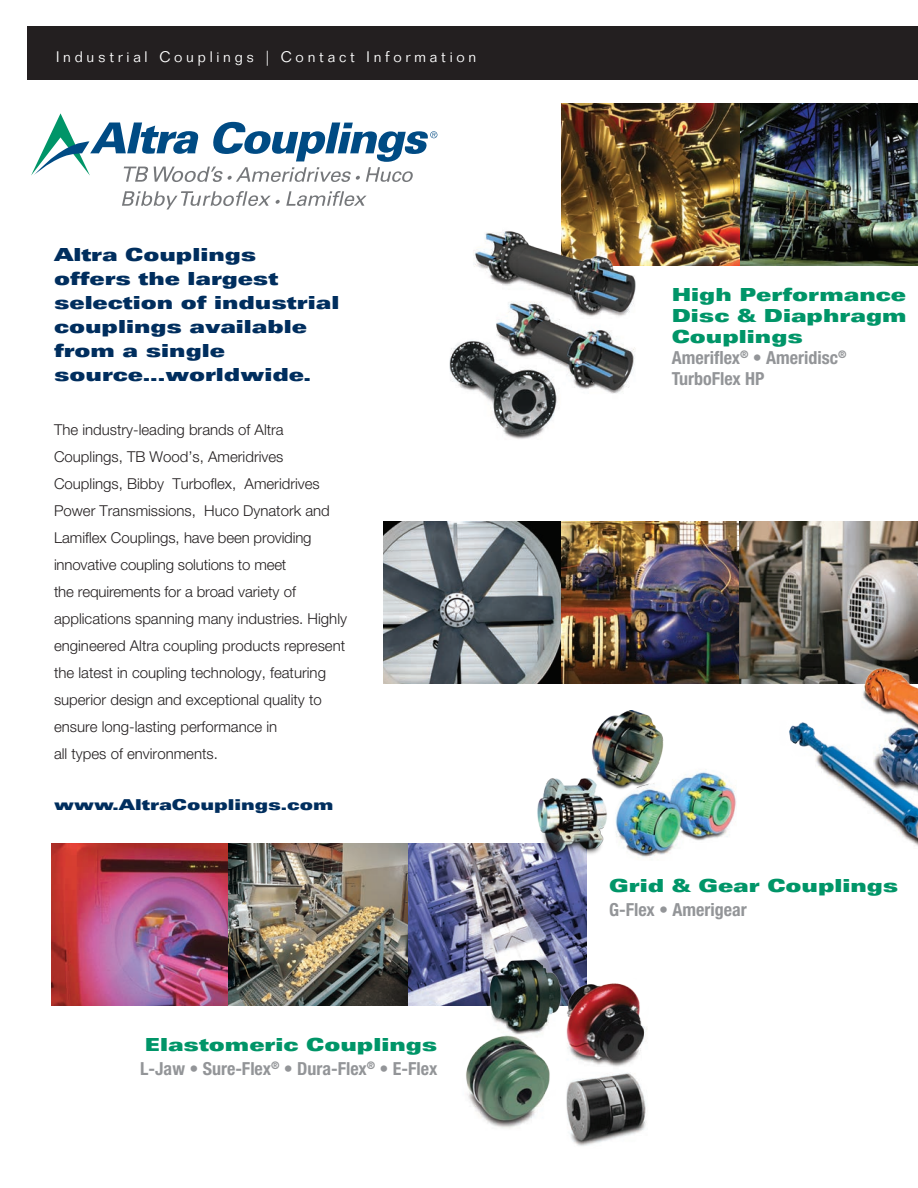
<style>
.page{position:relative;width:918px;height:1188px;background:#fff}
.page>*{position:absolute;margin:0;border:0;box-sizing:border-box;transform-origin:0 0}
.t1{font:18px/21px "Univers LT Std X Black Ex";color:#009568}
.t2{font:18px/24px "Univers LT Std X Black Ex";color:#002e5e}
.t3{font:700 condensed 18px/24px "Helvetica Neue LT Std";color:#939598}
.t4{font:300 15px/27px "Helvetica Neue LT Std";color:#231f20}
.t5{font:300 15px "Folio Std";letter-spacing:.25em;color:#fff}
.t6{font:15px "Univers LT Std X Black Ex";color:#002e5e}
.s1{font-family:"Univers LT Std X Black Ex";font-weight:400;font-stretch:normal;color:#009568}
.s2{font-family:"Helvetica Neue LT Std";font-weight:700;font-stretch:condensed;color:#939598}
</style>
<div class="page">
<img style="left:383px;top:522px;width:535px;height:162px">
<div style="left:27px;top:26px;width:891px;height:54px;background:#231f20"></div>
<img style="left:740px;top:104px;width:178px;height:162px">
<img style="left:561px;top:104px;width:179px;height:162px">
<img style="left:449px;top:210px;width:200px;height:229px">
<img style="left:52px;top:843px;width:176px;height:162px">
<img style="left:228px;top:843px;width:359px;height:162px">
<svg style="left:31px;top:113px;width:406px;height:69px"></svg>
<svg style="left:122px;top:191px;width:158px;height:19px"></svg>
<svg style="left:286px;top:191px;width:81px;height:15px"></svg>
<img style="left:534px;top:710px;width:203px;height:150px">
<img style="left:430px;top:947px;width:217px;height:199px">
<img style="left:771px;top:620px;width:147px;height:226px">
<p class="t5" style="left:56px;top:48px;width:422px">Industrial Couplings | Contact Information</p>
<p class="t2" style="left:54px;top:242px;width:204px">Altra Couplings</p>
<p class="t2" style="left:54px;top:266px;width:287px">offers the largest selection of industrial couplings available from a single source...worldwide.</p>
<p class="t4" style="left:54px;top:415px;width:295px">The industry-leading brands of Altra Couplings, TB Wood’s, Ameridrives Couplings, Bibby Turboflex, Ameridrives Power Transmissions, Huco Dynatork and Lamiflex Couplings, have been providing innovative coupling solutions to meet<br>the requirements for a broad variety of applications spanning many industries. Highly engineered Altra coupling products represent the latest in coupling technology, featuring superior design and exceptional quality to ensure long-lasting performance in<br>all types of environments.</p>
<p class="t6" style="left:54px;top:795px;width:281px">www.AltraCouplings.com</p>
<p class="t3" style="left:140px;top:1033px;width:299px"><span class="s1">Elastomeric Couplings<br></span>L-Jaw • Sure-Flex<sup>®</sup> • Dura-Flex<sup>®</sup> • E-Flex</p>
<p class="t1" style="left:672px;top:284px;width:236px">High Performance<br>Disc &amp; Diaphragm<br>Couplings<br><span class="s2">Ameriflex</span><sup>®</sup> <span class="s2">• Ameridisc</span><sup>®<br></sup><span class="s2">TurboFlex HP</span></p>
<p class="t1" style="left:609px;top:873px;width:291px;line-height:24px">Grid &amp; Gear Couplings<br><span class="s2">G-Flex • Amerigear</span></p>
</div>
